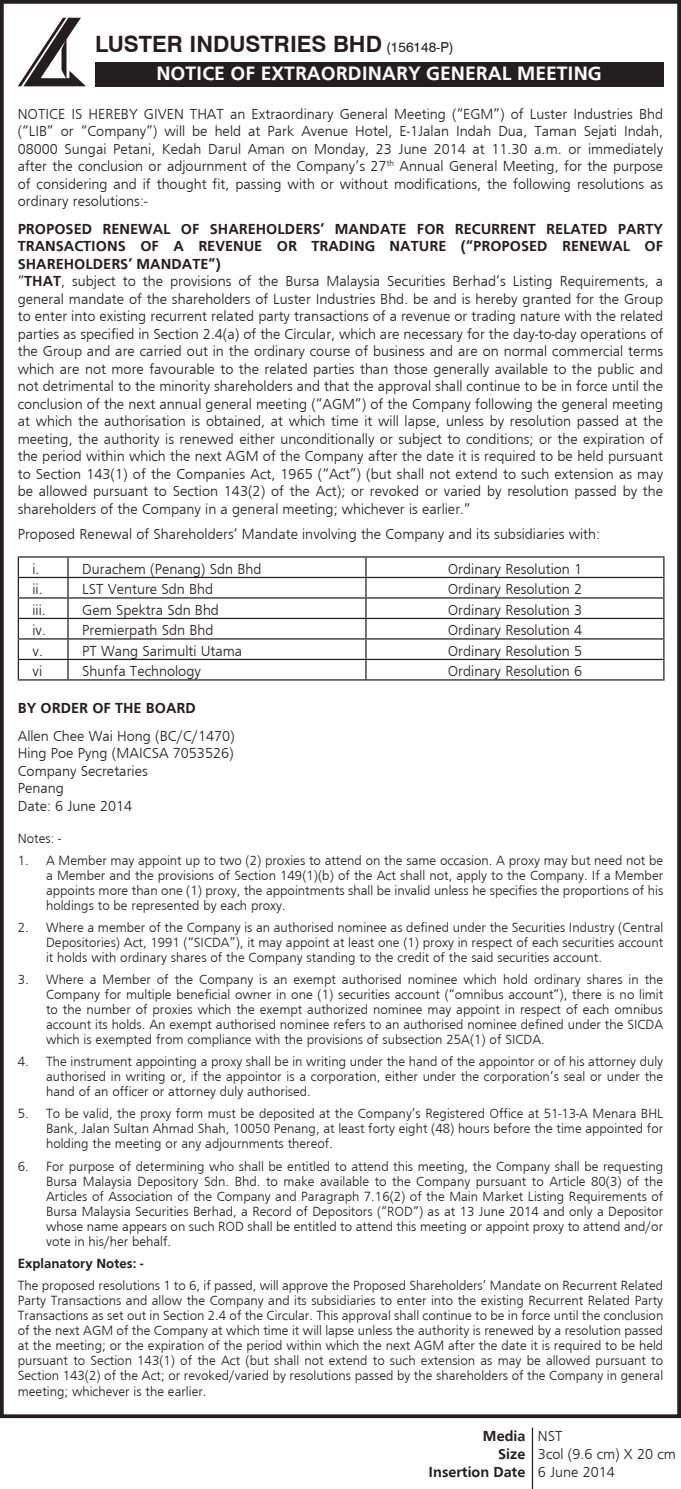
<style>
.page{position:relative;width:681px;height:1489px;background:#fff}
.page>*{position:absolute;margin:0;border:0;box-sizing:border-box;transform-origin:0 0}
.t1{font:700 22.5px "Swiss 721 BT";color:#231f20}
.t2{font:700 20px "Frugal Sans";color:#fff}
.Default{font:300 15px/17.5px "Frugal Sans";color:#231f20;text-align:justify}
.Default-2{font:700 15px/17.5px "Frugal Sans";color:#231f20;text-align:justify}
.Default-3{font:300 13.75px/15px "Frugal Sans";color:#231f20;text-align:justify}
.Default-4{font:700 13.75px "Frugal Sans";color:#231f20}
.s1{font-weight:400;font-size:13.75px}
.s2{font-weight:700}
.s3{font-weight:300}
</style>
<div class="page">
<div style="left:95px;top:62px;width:568px;height:24px;background:#231f20"></div>
<svg style="left:18px;top:18px;width:68px;height:68px"></svg>
<div style="left:0;top:0;width:680px;height:1417px;border:4px solid #231f20"></div>
<hr style="left:531px;top:1427px;width:2px;height:61px;background:#231f20">
<hr style="left:18px;top:556px;width:50px;height:1px;background:#231f20">
<hr style="left:68px;top:556px;width:298px;height:1px;background:#231f20">
<hr style="left:67px;top:557px;width:2px;height:20px;background:#231f20">
<hr style="left:366px;top:556px;width:298px;height:1px;background:#231f20">
<hr style="left:18px;top:577px;width:50px;height:1px;background:#231f20">
<hr style="left:68px;top:577px;width:298px;height:1px;background:#231f20">
<hr style="left:366px;top:577px;width:298px;height:1px;background:#231f20">
<hr style="left:18px;top:597px;width:50px;height:1px;background:#231f20">
<hr style="left:68px;top:597px;width:298px;height:1px;background:#231f20">
<hr style="left:366px;top:597px;width:298px;height:1px;background:#231f20">
<hr style="left:18px;top:617px;width:50px;height:2px;background:#231f20">
<hr style="left:68px;top:617px;width:298px;height:2px;background:#231f20">
<hr style="left:366px;top:617px;width:298px;height:2px;background:#231f20">
<hr style="left:18px;top:638px;width:50px;height:1px;background:#231f20">
<hr style="left:68px;top:638px;width:298px;height:1px;background:#231f20">
<hr style="left:366px;top:638px;width:298px;height:1px;background:#231f20">
<hr style="left:18px;top:658px;width:50px;height:2px;background:#231f20">
<svg style="left:18px;top:557px;width:1px;height:122px"></svg>
<hr style="left:68px;top:658px;width:298px;height:2px;background:#231f20">
<svg style="left:67px;top:578px;width:2px;height:101px"></svg>
<hr style="left:366px;top:658px;width:298px;height:2px;background:#231f20">
<svg style="left:365px;top:557px;width:1px;height:122px"></svg>
<svg style="left:663px;top:557px;width:1px;height:122px"></svg>
<hr style="left:18px;top:679px;width:50px;height:1px;background:#231f20">
<hr style="left:68px;top:679px;width:298px;height:1px;background:#231f20">
<hr style="left:366px;top:679px;width:298px;height:1px;background:#231f20">
<p class="t1" style="left:95px;top:30px;width:360px">LUSTER INDUSTRIES BHD <span class="s1">(156148-P)</span></p>
<p class="t2" style="left:156px;top:62px;width:447px">NOTICE OF EXTRAORDINARY GENERAL MEETING</p>
<p class="Default" style="left:18px;top:105px;width:646px">NOTICE IS HEREBY GIVEN THAT an Extraordinary General Meeting (“EGM”) of Luster Industries Bhd (“LIB” or “Company”) will be held at Park Avenue Hotel, E-1Jalan Indah Dua, Taman Sejati Indah, 08000 Sungai Petani, Kedah Darul Aman on Monday, 23 June 2014 at 11.30 a.m. or immediately after the conclusion or adjournment of the Company’s 27<sup>th</sup> Annual General Meeting, for the purpose of considering and if thought fit, passing with or without modifications, the following resolutions as ordinary resolutions:-</p>
<p class="Default-2" style="left:18px;top:220px;width:646px">PROPOSED RENEWAL OF SHAREHOLDERS’ MANDATE FOR RECURRENT RELATED PARTY TRANSACTIONS OF A REVENUE OR TRADING NATURE (“PROPOSED RENEWAL OF SHAREHOLDERS’ MANDATE”)</p>
<p class="Default" style="left:18px;top:272px;width:646px">“<span class="s2">THAT</span>, subject to the provisions of the Bursa Malaysia Securities Berhad’s Listing Requirements, a general mandate of the shareholders of Luster Industries Bhd. be and is hereby granted for the Group to enter into existing recurrent related party transactions of a revenue or trading nature with the related parties as specified in Section 2.4(a) of the Circular, which are necessary for the day-to-day operations of the Group and are carried out in the ordinary course of business and are on normal commercial terms which are not more favourable to the related parties than those generally available to the public and not detrimental to the minority shareholders and that the approval shall continue to be in force until the conclusion of the next annual general meeting (“AGM”) of the Company following the general meeting at which the authorisation is obtained, at which time it will lapse, unless by resolution passed at the meeting, the authority is renewed either unconditionally or subject to conditions; or the expiration of the period within which the next AGM of the Company after the date it is required to be held pursuant to Section 143(1) of the Companies Act, 1965 (“Act”) (but shall not extend to such extension as may be allowed pursuant to Section 143(2) of the Act); or revoked or varied by resolution passed by the shareholders of the Company in a general meeting; whichever is earlier.”</p>
<p class="Default" style="left:18px;top:525px;width:583px">Proposed Renewal of Shareholders’ Mandate involving the Company and its subsidiaries with:</p>
<p class="Default" style="left:33px;top:560px;width:9px">i.</p>
<p class="Default" style="left:82px;top:560px;width:181px">Durachem (Penang) Sdn Bhd</p>
<p class="Default" style="left:447px;top:560px;width:136px">Ordinary Resolution 1</p>
<p class="Default" style="left:33px;top:580px;width:12px">ii.</p>
<p class="Default" style="left:82px;top:580px;width:132px">LST Venture Sdn Bhd</p>
<p class="Default" style="left:447px;top:580px;width:136px">Ordinary Resolution 2</p>
<p class="Default" style="left:33px;top:601px;width:15px">iii.</p>
<p class="Default" style="left:82px;top:601px;width:138px">Gem Spektra Sdn Bhd</p>
<p class="Default" style="left:447px;top:601px;width:136px">Ordinary Resolution 3</p>
<p class="Default" style="left:33px;top:621px;width:15px">iv.</p>
<p class="Default" style="left:82px;top:621px;width:133px">Premierpath Sdn Bhd</p>
<p class="Default" style="left:447px;top:621px;width:136px">Ordinary Resolution 4</p>
<p class="Default" style="left:33px;top:642px;width:12px">v.</p>
<p class="Default" style="left:82px;top:642px;width:162px">PT Wang Sarimulti Utama</p>
<p class="Default" style="left:447px;top:642px;width:136px">Ordinary Resolution 5</p>
<p class="Default" style="left:33px;top:662px;width:11px">vi</p>
<p class="Default" style="left:82px;top:662px;width:120px">Shunfa Technology</p>
<p class="Default" style="left:447px;top:662px;width:136px">Ordinary Resolution 6</p>
<p class="Default-2" style="left:18px;top:699px;width:180px">BY ORDER OF THE BOARD</p>
<p class="Default" style="left:18px;top:726px;width:218px">Allen Chee Wai Hong (BC/C/1470)</p>
<p class="Default" style="left:18px;top:744px;width:217px">Hing Poe Pyng (MAICSA 7053526)</p>
<p class="Default" style="left:18px;top:761px;width:131px">Company Secretaries</p>
<p class="Default" style="left:18px;top:779px;width:48px">Penang</p>
<p class="Default" style="left:18px;top:797px;width:116px">Date: 6 June 2014</p>
<p class="Default-3" style="left:18px;top:830px;width:45px">Notes: -</p>
<p class="Default-3" style="left:46px;top:852px;width:618px;text-indent:-28px">1. A Member may appoint up to two (2) proxies to attend on the same occasion. A proxy may but need not be a Member and the provisions of Section 149(1)(b) of the Act shall not, apply to the Company. If a Member appoints more than one (1) proxy, the appointments shall be invalid unless he specifies the proportions of his holdings to be represented by each proxy.</p>
<p class="Default-3" style="left:46px;top:919px;width:618px;text-indent:-28px">2. Where a member of the Company is an authorised nominee as defined under the Securities Industry (Central Depositories) Act, 1991 (“SICDA”), it may appoint at least one (1) proxy in respect of each securities account it holds with ordinary shares of the Company standing to the credit of the said securities account.</p>
<p class="Default-3" style="left:46px;top:971px;width:618px;text-indent:-28px">3. Where a Member of the Company is an exempt authorised nominee which hold ordinary shares in the Company for multiple beneficial owner in one (1) securities account (“omnibus account”), there is no limit to the number of proxies which the exempt authorized nominee may appoint in respect of each omnibus account its holds. An exempt authorised nominee refers to an authorised nominee defined under the SICDA which is exempted from compliance with the provisions of subsection 25A(1) of SICDA.</p>
<p class="Default-3" style="left:46px;top:1054px;width:618px;text-indent:-28px">4. The instrument appointing a proxy shall be in writing under the hand of the appointor or of his attorney duly authorised in writing or, if the appointor is a corporation, either under the corporation’s seal or under the hand of an officer or attorney duly authorised.</p>
<p class="Default-3" style="left:46px;top:1106px;width:618px;text-indent:-28px">5. To be valid, the proxy form must be deposited at the Company’s Registered Office at 51-13-A Menara BHL Bank, Jalan Sultan Ahmad Shah, 10050 Penang, at least forty eight (48) hours before the time appointed for holding the meeting or any adjournments thereof.</p>
<p class="Default-3" style="left:46px;top:1158px;width:618px;text-indent:-28px">6. For purpose of determining who shall be entitled to attend this meeting, the Company shall be requesting Bursa Malaysia Depository Sdn. Bhd. to make available to the Company pursuant to Article 80(3) of the Articles of Association of the Company and Paragraph 7.16(2) of the Main Market Listing Requirements of Bursa Malaysia Securities Berhad, a Record of Depositors (“ROD”) as at 13 June 2014 and only a Depositor whose name appears on such ROD shall be entitled to attend this meeting or appoint proxy to attend and/or vote in his/her behalf.</p>
<p class="Default-4" style="left:18px;top:1254px;width:127px">Explanatory Notes: -</p>
<p class="Default-3" style="left:18px;top:1277px;width:646px">The proposed resolutions 1 to 6, if passed, will approve the Proposed Shareholders’ Mandate on Recurrent Related Party Transactions and allow the Company and its subsidiaries to enter into the existing Recurrent Related Party Transactions as set out in Section 2.4 of the Circular. This approval shall continue to be in force until the conclusion of the next AGM of the Company at which time it will lapse unless the authority is renewed by a resolution passed at the meeting; or the expiration of the period within which the next AGM after the date it is required to be held pursuant to Section 143(1) of the Act (but shall not extend to such extension as may be allowed pursuant to Section 143(2) of the Act; or revoked/varied by resolutions passed by the shareholders of the Company in general</p>
<p class="Default-3" style="left:18px;top:1383px;width:190px">meeting; whichever is the earlier.</p>
<p class="Default-2" style="left:482px;top:1427px;width:81px">Media <span class="s3">NST</span></p>
<p class="Default" style="left:498px;top:1445px;width:179px"><span class="s2">Size</span> 3col (9.6 cm) X 20 cm</p>
<p class="Default-2" style="left:428px;top:1463px;width:188px">Insertion Date <span class="s3">6 June 2014</span></p>
</div>
